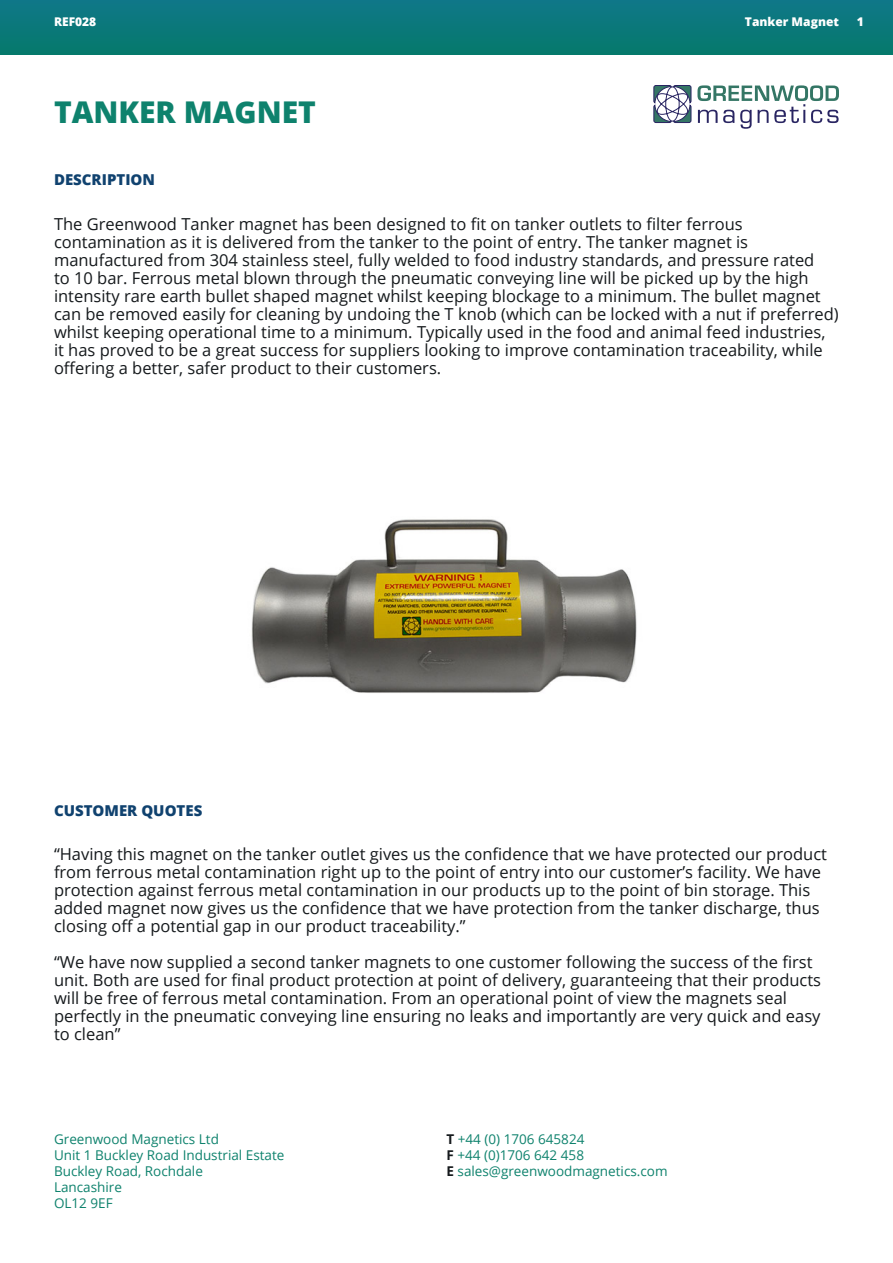
<style>
.page{position:relative;width:893px;height:1263px;background:#fff}
.page>*{position:absolute;margin:0;border:0;box-sizing:border-box;transform-origin:0 0}
.t1{font:800 30px "Open Sans";color:#0e826d}
.t2{font:16.5px/18px "Open Sans";color:#15191c}
.t3{font:800 15px "Open Sans";color:#10426f}
.t4{font:13.5px "Open Sans";color:#0e826d}
.t5{font:800 12px "Open Sans";color:#fff}
.s1{font-weight:700;color:#15191c}
</style>
<div class="page">
<svg style="left:653px;top:85px;width:186px;height:44px"></svg>
<div style="left:0;top:0;width:893px;height:54px;background:linear-gradient(to bottom,#107789,#05796c)"></div>
<img style="left:251px;top:519px;width:386px;height:174px">
<p class="t5" style="left:54px;top:13px;width:44px">REF028</p>
<p class="t5" style="left:745px;top:13px;width:96px">Tanker Magnet</p>
<p class="t5" style="left:857px;top:13px;width:9px">1</p>
<p class="t1" style="left:54px;top:89px;width:263px">TANKER MAGNET</p>
<p class="t3" style="left:54px;top:168px;width:103px">DESCRIPTION</p>
<p class="t2" style="left:54px;top:214px;width:786px">The Greenwood Tanker magnet has been designed to fit on tanker outlets to filter ferrous contamination as it is delivered from the tanker to the point of entry. The tanker magnet is manufactured from 304 stainless steel, fully welded to food industry standards, and pressure rated<br>to 10 bar. Ferrous metal blown through the pneumatic conveying line will be picked up by the high intensity rare earth bullet shaped magnet whilst keeping blockage to a minimum. The bullet magnet can be removed easily for cleaning by undoing the T knob (which can be locked with a nut if preferred) whilst keeping operational time to a minimum. Typically used in the food and animal feed industries, it has proved to be a great success for suppliers looking to improve contamination traceability, while offering a better, safer product to their customers.</p>
<p class="t3" style="left:54px;top:799px;width:150px">CUSTOMER QUOTES</p>
<p class="t2" style="left:54px;top:845px;width:774px">“Having this magnet on the tanker outlet gives us the confidence that we have protected our product from ferrous metal contamination right up to the point of entry into our customer’s facility. We have protection against ferrous metal contamination in our products up to the point of bin storage. This added magnet now gives us the confidence that we have protection from the tanker discharge, thus closing off a potential gap in our product traceability.”</p>
<p class="t2" style="left:54px;top:953px;width:769px">“We have now supplied a second tanker magnets to one customer following the success of the first unit. Both are used for final product protection at point of delivery, guaranteeing that their products will be free of ferrous metal contamination. From an operational point of view the magnets seal perfectly in the pneumatic conveying line ensuring no leaks and importantly are very quick and easy to clean”</p>
<p class="t4" style="left:54px;top:1129px;width:166px">Greenwood Magnetics Ltd</p>
<p class="t4" style="left:54px;top:1146px;width:232px">Unit 1 Buckley Road Industrial Estate</p>
<p class="t4" style="left:54px;top:1162px;width:150px">Buckley Road, Rochdale</p>
<p class="t4" style="left:54px;top:1178px;width:69px">Lancashire</p>
<p class="t4" style="left:54px;top:1194px;width:60px">OL12 9EF</p>
<p class="t4" style="left:446px;top:1129px;width:139px"><span class="s1">T</span> +44 (0) 1706 645824</p>
<p class="t4" style="left:446px;top:1146px;width:139px"><span class="s1">F</span> +44 (0)1706 642 458</p>
<p class="t4" style="left:446px;top:1162px;width:223px"><span class="s1">E</span> sales@greenwoodmagnetics.com</p>
</div>
